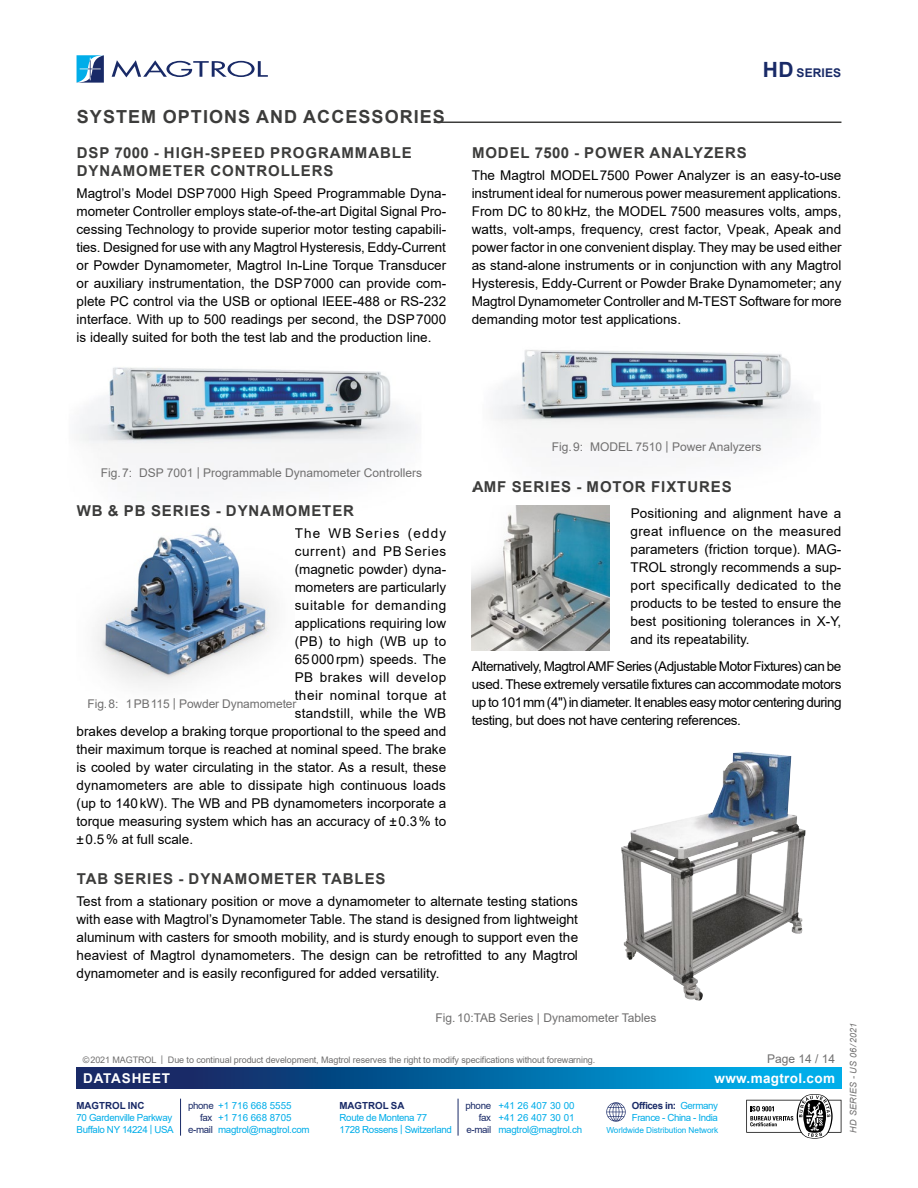
<style>
.page{position:relative;width:918px;height:1188px;background:#fff}
.page>*{position:absolute;margin:0;border:0;box-sizing:border-box;transform-origin:0 0}
.t1{font:700 18px "Arial";letter-spacing:.06em;color:#3c3c3b}
.SUBTITLE{font:700 15px/18px "Arial";letter-spacing:.06em;color:#3c3c3b}
.TEXT{font:700 15px "Arial";letter-spacing:.06em;color:#3c3c3b}
.TEXT-2{font:13.5px/18px "Arial";color:#000;text-align:justify}
.TEXT-3{font:13.5px "Arial";letter-spacing:.04em;color:#000}
.TEXT-4{font:13.5px "Arial";letter-spacing:.025em;color:#000}
.TEXT-5{font:13.5px "Arial";letter-spacing:.045em;color:#000}
.TEXT-6{font:13.5px "Arial";letter-spacing:.035em;color:#000}
.TEXT-7{font:13.5px "Arial";letter-spacing:.085em;color:#000}
.t2{font:700 13.5px "Arial";letter-spacing:.025em;color:#fff}
.t3{font:700 13.5px "Arial";letter-spacing:.06em;color:#fff}
.LEGENDES_-_Common{font:12px "Arial";color:#706f6f}
.t4{font:700 12px "Arial";letter-spacing:.01em;color:#192a67}
.t5{font:9.75px/12px "Arial";letter-spacing:-.035em;color:#00ade9}
.t6{font:9.75px "Arial";color:#00ade9}
.t7{font:700 9.75px "Arial";color:#192a67}
.t8{font:9px "Arial";letter-spacing:-.01em;color:#706f6f}
.t9{font:italic 9px "Arial";letter-spacing:-.005em;color:#706f6f}
.t10{font:8.25px "Arial";letter-spacing:-.01em;color:#00ade9}
.s1{font-size:21px}
.s2{font-weight:700;color:#192a67}
.s3{color:#192a67}
</style>
<div class="page">
<svg style="left:77px;top:1067px;width:764px;height:22px;background:#0665a1"></svg>
<hr style="left:180px;top:1099px;width:1px;height:37px;background:#192a67">
<hr style="left:458px;top:1099px;width:1px;height:37px;background:#192a67">
<svg style="left:606px;top:1102px;width:20px;height:20px"></svg>
<svg style="left:112px;top:60px;width:156px;height:17px"></svg>
<svg style="left:77px;top:55px;width:27px;height:28px"></svg>
<svg style="left:746px;top:1094px;width:95px;height:45px"></svg>
<hr style="left:434px;top:122px;width:407px;height:1px;background:#3c3c3b">
<img style="left:472px;top:514px;width:137px;height:136px">
<img style="left:79px;top:367px;width:338px;height:127px">
<img style="left:96px;top:527px;width:180px;height:159px">
<img style="left:493px;top:350px;width:318px;height:164px">
<img style="left:621px;top:752px;width:124px;height:205px">
<h2 class="t1" style="left:77px;top:104px;width:370px">SYSTEM OPTIONS AND ACCESSORIES</h2>
<p class="SUBTITLE" style="left:77px;top:144px;width:337px">DSP 7000 - HIGH-SPEED PROGRAMMABLE<br>DYNAMOMETER CONTROLLERS</p>
<p class="TEXT-2" style="left:77px;top:184px;width:371px">Magtrol’s Model DSP7000 High Speed Programmable Dyna&shy;mometer Controller employs state-of-the-art Digital Signal Pro&shy;cessing Technology to provide superior motor testing capabili&shy;ties. Designed for use with any Magtrol Hysteresis, Eddy-Current or Powder Dynamometer, Magtrol In-Line Torque Transducer or auxiliary instrumentation, the DSP7000 can provide com&shy;plete PC control via the USB or optional IEEE-488 or RS-232 interface. With up to 500 readings per second, the DSP7000 is ideally suited for both the test lab and the production line.</p>
<p class="t4" style="left:763px;top:64px;width:80px"><span class="s1">HD</span> SERIES</p>
<p class="SUBTITLE" style="left:472px;top:144px;width:276px">MODEL 7500 - POWER ANALYZERS</p>
<p class="TEXT-2" style="left:472px;top:166px;width:371px">The Magtrol MODEL7500 Power Analyzer is an easy-to-use instrument ideal for numerous power measurement applications.<br>From DC to 80kHz, the MODEL 7500 measures volts, amps, watts, volt-amps, frequency, crest factor, Vpeak, Apeak and power factor in one convenient display. They may be used either as stand-alone instruments or in conjunction with any Magtrol Hysteresis, Eddy-Current or Powder Brake Dynamometer; any Magtrol Dynamometer Controller and M-TEST Software for more demanding motor test applications.</p>
<p class="LEGENDES_-_Common" style="left:101px;top:465px;width:323px">Fig.7: DSP 7001 | Programmable Dynamometer Controllers</p>
<h3 class="SUBTITLE" style="left:77px;top:502px;width:279px">WB &amp; PB SERIES - DYNAMOMETER</h3>
<p class="TEXT-7" style="left:295px;top:524px;width:153px">The WB Series (eddy</p>
<p class="TEXT-5" style="left:295px;top:542px;width:153px">current) and PB Series</p>
<p class="TEXT-2" style="left:295px;top:561px;width:153px">(magnetic powder) dyna-</p>
<p class="TEXT-2" style="left:295px;top:579px;width:153px">mometers are particularly</p>
<p class="TEXT-3" style="left:295px;top:596px;width:153px">suitable for demanding</p>
<p class="TEXT-2" style="left:295px;top:615px;width:153px">applications requiring low</p>
<p class="TEXT-4" style="left:295px;top:632px;width:153px">(PB) to high (WB up to</p>
<p class="TEXT-2" style="left:295px;top:651px;width:153px">65000rpm) speeds. The</p>
<p class="TEXT-6" style="left:295px;top:668px;width:153px">PB brakes will develop</p>
<p class="TEXT-3" style="left:295px;top:686px;width:153px">their nominal torque at</p>
<p class="TEXT-4" style="left:295px;top:704px;width:153px">standstill, while the WB</p>
<p class="TEXT-2" style="left:77px;top:723px;width:371px">brakes develop a braking torque proportional to the speed and</p>
<p class="TEXT-2" style="left:77px;top:741px;width:371px">their maximum torque is reached at nominal speed. The brake</p>
<p class="TEXT-2" style="left:77px;top:759px;width:371px">is cooled by water circulating in the stator. As a result, these</p>
<p class="TEXT-2" style="left:77px;top:777px;width:371px">dynamometers are able to dissipate high continuous loads</p>
<p class="TEXT-2" style="left:77px;top:795px;width:371px">(up to 140kW). The WB and PB dynamometers incorporate a</p>
<p class="TEXT-2" style="left:77px;top:813px;width:371px">torque measuring system which has an accuracy of ±0.3% to</p>
<p class="TEXT-2" style="left:77px;top:831px;width:118px">±0.5% at full scale.</p>
<p class="LEGENDES_-_Common" style="left:88px;top:695px;width:210px">Fig.8: 1PB115 | Powder Dynamometer</p>
<p class="LEGENDES_-_Common" style="left:552px;top:439px;width:211px">Fig.9: MODEL 7510 | Power Analyzers</p>
<p class="TEXT" style="left:472px;top:476px;width:261px">AMF SERIES - MOTOR FIXTURES</p>
<p class="TEXT-2" style="left:631px;top:505px;width:212px">Positioning and alignment have a great influence on the measured parameters (friction torque). MAG-TROL strongly recommends a sup&shy;port specifically dedicated to the products to be tested to ensure the best positioning tolerances in X-Y, and its repeatability.</p>
<p class="TEXT-2" style="left:472px;top:657px;width:371px">Alternatively, Magtrol AMF Series (Adjustable Motor Fixtures) can be used. These extremely versatile fixtures can accommodate motors up to 101mm (4") in diameter. It enables easy motor centering during testing, but does not have centering references.</p>
<h3 class="SUBTITLE" style="left:77px;top:870px;width:310px">TAB SERIES - DYNAMOMETER TABLES</h3>
<p class="TEXT-2" style="left:77px;top:892px;width:503px">Test from a stationary position or move a dynamometer to alternate testing stations with ease with Magtrol’s Dynamometer Table. The stand is designed from lightweight aluminum with casters for smooth mobility, and is sturdy enough to support even the heaviest of Magtrol dynamometers. The design can be retrofitted to any Magtrol dynamometer and is easily reconfigured for added versatility.</p>
<p class="LEGENDES_-_Common" style="left:436px;top:1010px;width:223px">Fig.10:TAB Series | Dynamometer Tables</p>
<p class="t8" style="left:83px;top:1054px;width:514px">©2021 MAGTROL | Due to continual product development, Magtrol reserves the right to modify specifications without forewarning.</p>
<p class="LEGENDES_-_Common" style="left:767px;top:1051px;width:70px">Page 14 / 14</p>
<p class="t5" style="left:632px;top:1100px;width:88px;line-height:11.2px"><span class="s2">Offices in:</span> Germany<br>France - China - India</p>
<p class="t10" style="left:606px;top:1124px;width:114px">Worldwide Distribution Network</p>
<p class="t3" style="left:83px;top:1068px;width:88px">DATASHEET</p>
<p class="t2" style="left:715px;top:1068px;width:122px">www.magtrol.com</p>
<p class="t7" style="left:77px;top:1098px;width:70px">MAGTROL INC</p>
<p class="t5" style="left:77px;top:1111px;width:99px">70 Gardenville Parkway<br>Buffalo NY 14224 | USA</p>
<p class="t7" style="left:340px;top:1098px;width:66px">MAGTROL SA</p>
<p class="t5" style="left:340px;top:1111px;width:114px">Route de Montena 77<br>1728 Rossens | Switzerland</p>
<p class="t6" style="left:188px;top:1099px;width:105px"><span class="s3">phone</span> +1 716 668 5555</p>
<p class="t6" style="left:200px;top:1111px;width:93px"><span class="s3">fax</span> +1 716 668 8705</p>
<p class="t5" style="left:188px;top:1123px;width:123px"><span class="s3">e-mail</span> magtrol@magtrol.com</p>
<p class="t6" style="left:465px;top:1099px;width:111px"><span class="s3">phone</span> +41 26 407 30 00</p>
<p class="t6" style="left:479px;top:1111px;width:97px"><span class="s3">fax</span> +41 26 407 30 01</p>
<p class="t5" style="left:466px;top:1123px;width:117px"><span class="s3">e-mail</span> magtrol@magtrol.ch</p>
<p class="t9" style="left:848px;top:1133px;width:111px;rotate:-90deg">HD SERIES - US 06/2021</p>
</div>
